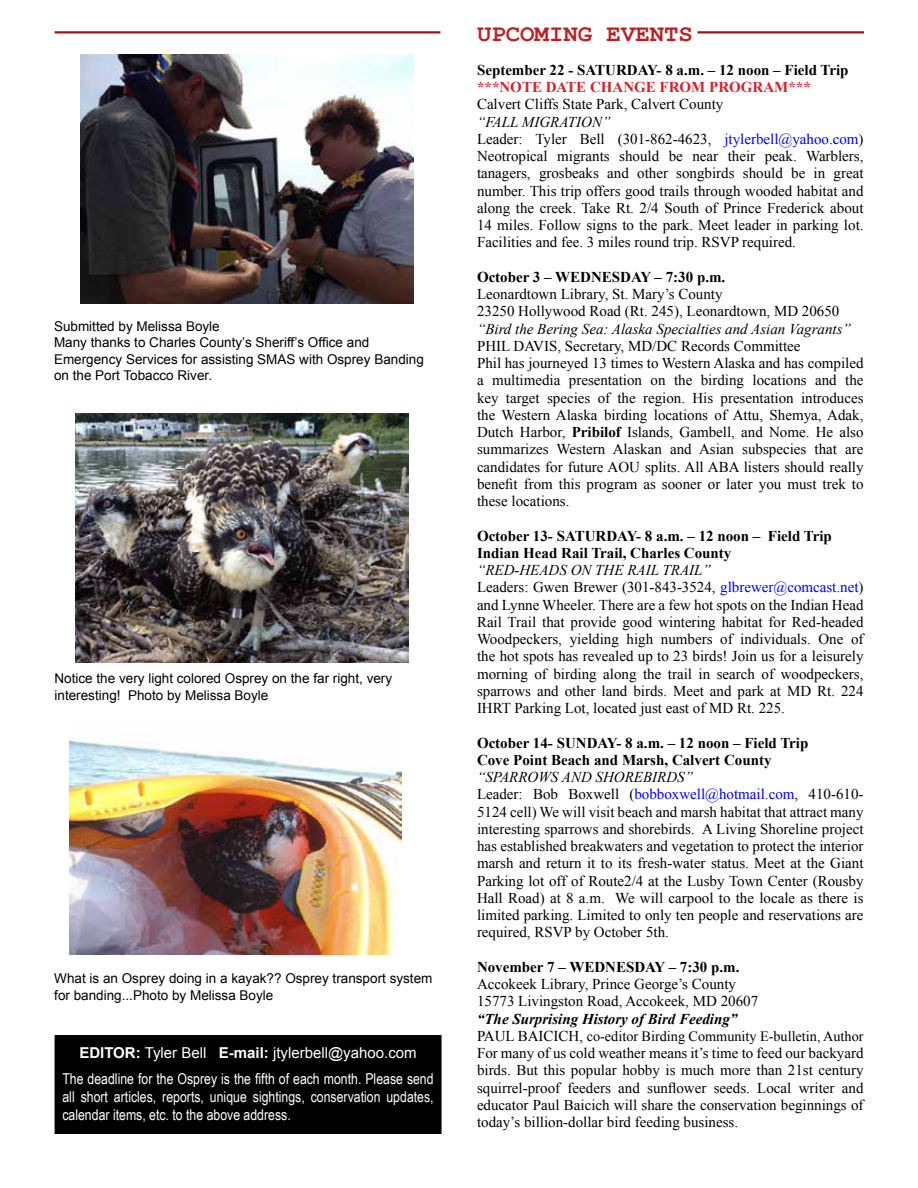
<style>
.page{position:relative;width:918px;height:1188px;background:#fff}
.page>*{position:absolute;margin:0;border:0;box-sizing:border-box;transform-origin:0 0}
.t1{font:700 24px "Courier New";color:#ba2025}
.t2{font:15px/17.2px "Times New Roman";color:#000}
.t3{font:700 15px/17.2px "Times New Roman";color:#000}
.t4{font:15px/18px "Arial Narrow";color:#fff;text-align:justify}
.t5{font:italic 15px "Times New Roman";color:#000}
.t6{font:15px "Arial";color:#fff}
.t7{font:italic 700 15px "Times New Roman";color:#000}
.t8{font:700 15px "Times New Roman";color:#d2232a}
.t9{font:14.25px "Times New Roman";color:#000}
.t10{font:13.5px/16.5px "Arial";color:#000}
.s1{font-weight:700}
.s2{font-style:italic}
.s3{color:#00f}
.s4{font-size:15px}
</style>
<div class="page">
<div style="left:55px;top:1036px;width:386px;height:97px;background:#000"></div>
<div style="left:55px;top:1035px;width:387px;height:99px;border:2px solid #000"></div>
<hr style="left:55px;top:31px;width:385px;height:2px;background:#9b1518">
<hr style="left:698px;top:31px;width:166px;height:2px;background:#9b1518">
<img style="left:76px;top:413px;width:332px;height:250px">
<img style="left:69px;top:740px;width:333px;height:215px">
<img style="left:81px;top:54px;width:333px;height:250px">
<p class="t10" style="left:54px;top:318px;width:371px">Submitted by Melissa Boyle<br>Many thanks to Charles County’s Sheriff’s Office and Emergency Services for assisting SMAS with Osprey Banding on the Port Tobacco River.</p>
<p class="t10" style="left:55px;top:670px;width:339px">Notice the very light colored Osprey on the far right, very interesting! Photo by Melissa Boyle</p>
<p class="t10" style="left:54px;top:971px;width:380px">What is an Osprey doing in a kayak?? Osprey transport system for banding...Photo by Melissa Boyle</p>
<p class="t6" style="left:79px;top:1043px;width:339px"><span class="s1">EDITOR:</span> Tyler Bell <span class="s1">E-mail:</span> jtylerbell@yahoo.com</p>
<p class="t4" style="left:62px;top:1069px;width:373px">The deadline for the Osprey is the fifth of each month. Please send all short articles, reports, unique sightings, conservation updates, calendar items, etc. to the above address.</p>
<h1 class="t1" style="left:477px;top:19px;width:217px">UPCOMING EVENTS</h1>
<p class="t3" style="left:477px;top:61px;width:373px">September 22 - SATURDAY- 8 a.m. – 12 noon – Field Trip</p>
<p class="t8" style="left:477px;top:77px;width:335px">***NOTE DATE CHANGE FROM PROGRAM***</p>
<p class="t2" style="left:477px;top:95px;width:248px">Calvert Cliffs State Park, Calvert County</p>
<p class="t2" style="left:477px;top:113px;width:388px"><span class="s2">“FALL MIGRATION”<br></span>Leader: Tyler Bell (301-862-4623, <span class="s3">jtylerbell@yahoo.com</span>)<br>Neotropical migrants should be near their peak. Warblers, tanagers, grosbeaks and other songbirds should be in great number. This trip offers good trails through wooded habitat and along the creek. Take Rt. 2/4 South of Prince Frederick about 14 miles. Follow signs to the park. Meet leader in parking lot.<br>Facilities and fee. 3 miles round trip. RSVP required.</p>
<p class="t3" style="left:477px;top:268px;width:250px">October 3 – WEDNESDAY – 7:30 p.m.</p>
<p class="t2" style="left:477px;top:285px;width:364px">Leonardtown Library, St. Mary’s County<br>23250 Hollywood Road (Rt. 245), Leonardtown, MD 20650</p>
<p class="t5" style="left:477px;top:318px;width:375px">“Bird the Bering Sea: Alaska Specialties and Asian Vagrants”</p>
<p class="t2" style="left:477px;top:337px;width:388px">PHIL DAVIS, Secretary, MD/DC Records Committee<br>Phil has journeyed 13 times to Western Alaska and has compiled a multimedia presentation on the birding locations and the key target species of the region. His presentation introduces the Western Alaska birding locations of Attu, Shemya, Adak, Dutch Harbor, <span class="s1">Pribilof</span> Islands, Gambell, and Nome. He also summarizes Western Alaskan and Asian subspecies that are candidates for future AOU splits. All ABA listers should really benefit from this program as sooner or later you must trek to these locations.</p>
<p class="t3" style="left:477px;top:526px;width:356px">October 13- SATURDAY- 8 a.m. – 12 noon – Field Trip<br>Indian Head Rail Trail, Charles County</p>
<p class="t2" style="left:477px;top:561px;width:388px"><span class="s2">“RED-HEADS ON THE RAIL TRAIL”<br></span>Leaders: Gwen Brewer (301-843-3524, <span class="s3">glbrewer@comcast.net</span>) and Lynne Wheeler. There are a few hot spots on the Indian Head Rail Trail that provide good wintering habitat for Red-headed Woodpeckers, yielding high numbers of individuals. One of the hot spots has revealed up to 23 birds! Join us for a leisurely morning of birding along the trail in search of woodpeckers, sparrows and other land birds. Meet and park at MD Rt. 224<br>IHRT Parking Lot, located just east of MD Rt. 225.</p>
<p class="t3" style="left:477px;top:733px;width:333px">October 14- SUNDAY- 8 a.m. – 12 noon – Field Trip<br>Cove Point Beach and Marsh, Calvert County</p>
<p class="t2" style="left:477px;top:768px;width:388px"><span class="s2">“SPARROWS AND SHOREBIRDS”<br></span>Leader: Bob Boxwell (<span class="s3">bobboxwell@hotmail.com</span>, 410-610- 5124 cell) We will visit beach and marsh habitat that attract many interesting sparrows and shorebirds. A Living Shoreline project has established breakwaters and vegetation to protect the interior marsh and return it to its fresh-water status. Meet at the Giant Parking lot off of Route2/4 at the Lusby Town Center (Rousby Hall Road) at 8 a.m. We will carpool to the locale as there is limited parking. Limited to only ten people and reservations are required, RSVP by October 5th.</p>
<p class="t3" style="left:477px;top:958px;width:264px">November 7 – WEDNESDAY – 7:30 p.m.</p>
<p class="t2" style="left:477px;top:975px;width:283px">Accokeek Library, Prince George’s County<br>15773 Livingston Road, Accokeek, MD 20607</p>
<p class="t7" style="left:477px;top:1008px;width:262px">“The Surprising History of Bird Feeding”</p>
<p class="t9" style="left:477px;top:1026px;width:388px"><span class="s4">PAUL BAICICH,</span> co-editor Birding Community E-bulletin, Author</p>
<p class="t2" style="left:477px;top:1044px;width:388px;text-align:justify">For many of us cold weather means it’s time to feed our backyard birds. But this popular hobby is much more than 21st century squirrel-proof feeders and sunflower seeds. Local writer and educator Paul Baicich will share the conservation beginnings of today’s billion-dollar bird feeding business.</p>
</div>
